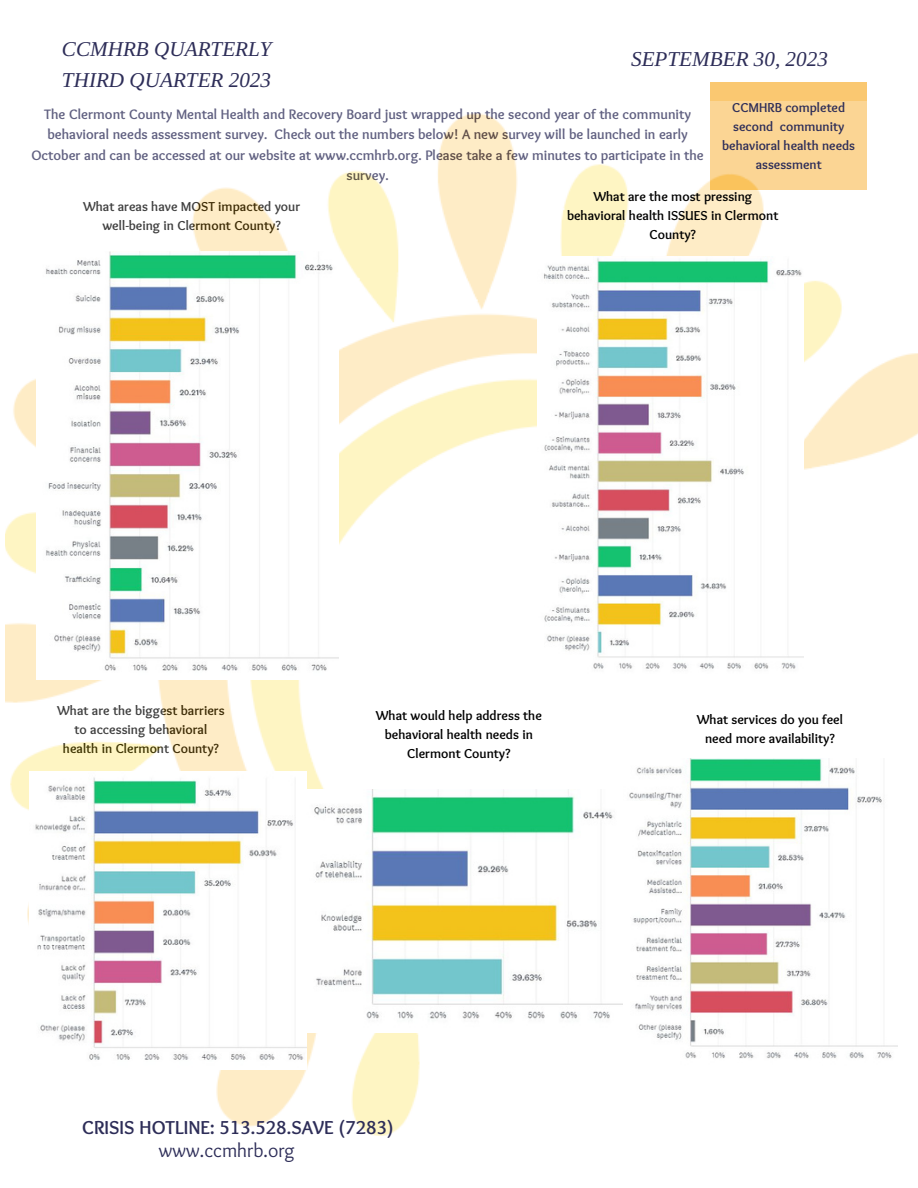
<style>
.page{position:relative;width:918px;height:1188px;background:#fff}
.page>*{position:absolute;margin:0;border:0;box-sizing:border-box;transform-origin:0 0}
.t1{font:italic 21.15px "Libra Serif Modern";color:#2d2d58}
.t2{font:19.8px "Sukar";color:#2d2d58}
.t3{font:700 19.5px "Sukar";color:#2d2d58}
.t4{font:700 14.25px/20.2px "Sukar";color:#2d2d58;text-align:center}
.t5{font:700 13.5px/19.2px "Sukar";color:#000;text-align:center}
.t6{font:700 13.35px/18.9px "Sukar";color:#2d2d58;text-align:center}
</style>
<div class="page">
<div style="left:710px;top:82px;width:157px;height:108px;background:#fac871"></div>
<img style="left:6px;top:101px;width:912px;height:1035px">
<img style="left:37px;top:251px;width:301px;height:429px">
<img style="left:537px;top:256px;width:267px;height:418px">
<img style="left:30px;top:771px;width:276px;height:298px">
<img style="left:307px;top:789px;width:316px;height:243px">
<img style="left:623px;top:758px;width:275px;height:312px">
<p class="t1" style="left:62px;top:37px;width:211px">CCMHRB QUARTERLY</p>
<p class="t1" style="left:62px;top:68px;width:211px">THIRD QUARTER 2023</p>
<p class="t4" style="left:31px;top:106px;width:674px">The Clermont County Mental Health and Recovery Board just wrapped up the second year of the community behavioral needs assessment survey. Check out the numbers below! A new survey will be launched in early October and can be accessed at our website at www.ccmhrb.org. Please take a few minutes to participate in the survey.</p>
<p class="t5" style="left:83px;top:198px;width:219px">What areas have MOST impacted your well-being in Clermont County?</p>
<p class="t1" style="left:631px;top:47px;width:198px">SEPTEMBER 30, 2023</p>
<p class="t6" style="left:722px;top:100px;width:134px">CCMHRB completed second community behavioral health needs assessment</p>
<p class="t5" style="left:567px;top:188px;width:213px">What are the most pressing behavioral health ISSUES in Clermont<br>County?</p>
<p class="t5" style="left:57px;top:702px;width:169px">What are the biggest barriers to accessing behavioral health in Clermont County?</p>
<p class="t5" style="left:376px;top:707px;width:168px">What would help address the behavioral health needs in<br>Clermont County?</p>
<p class="t5" style="left:697px;top:711px;width:148px">What services do you feel need more availability?</p>
<p class="t3" style="left:82px;top:1116px;width:313px">CRISIS HOTLINE: 513.528.SAVE (7283)</p>
<p class="t2" style="left:159px;top:1139px;width:138px">www.ccmhrb.org</p>
</div>
